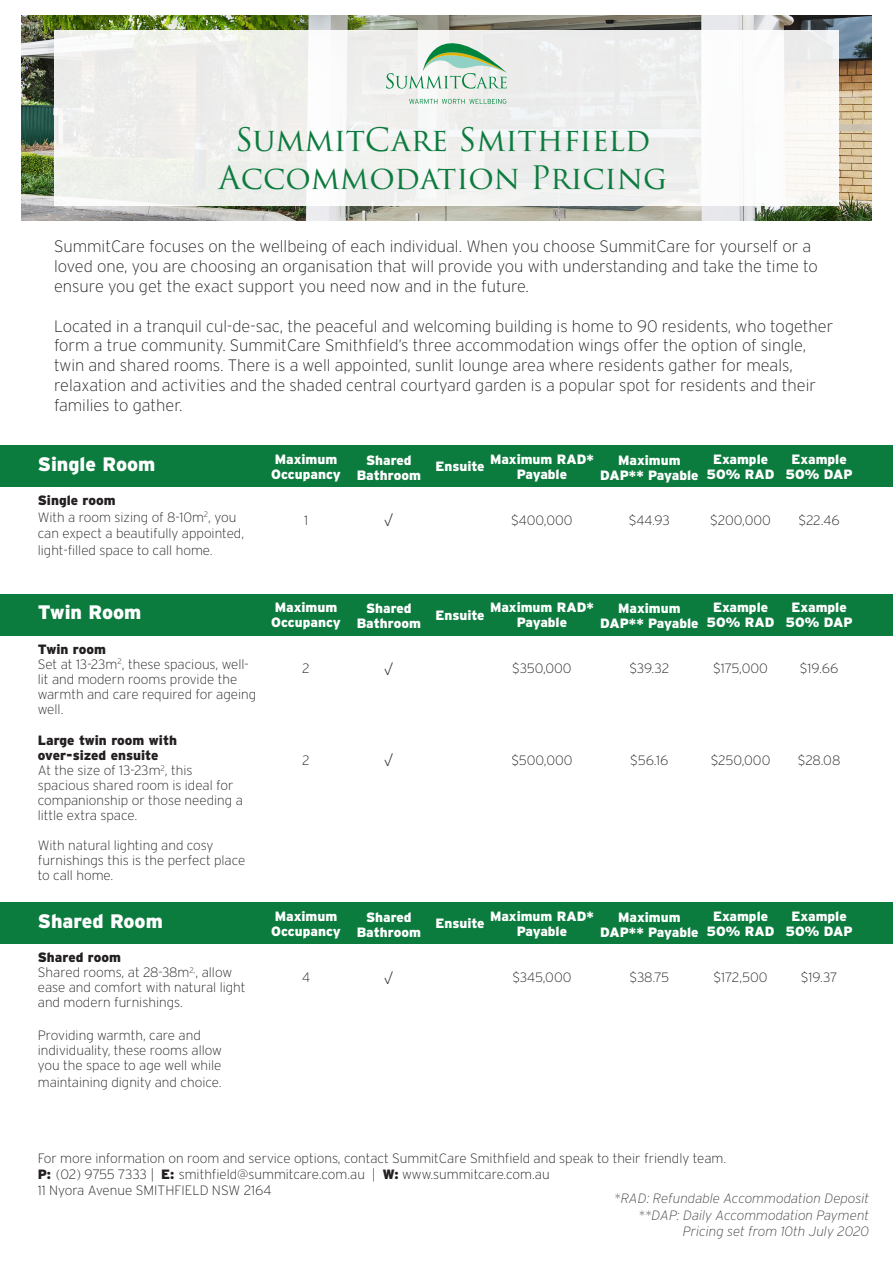
<style>
.page{position:relative;width:893px;height:1263px;background:#fff}
.page>*{position:absolute;margin:0;border:0;box-sizing:border-box;transform-origin:0 0}
.t1{font:31.5px "Trajan Pro 3";color:#0c7b3e}
.t2{font:900 19.5px "Interstate";color:#fff}
.t3{font:200 18px "Interstate";color:#231f20}
.t4{font:200 16.5px/19.8px "Interstate";color:#231f20}
.t5{font:200 13.5px/15px "Interstate";color:#231f20}
.t6{font:900 13.5px/15px "Interstate";color:#fff;text-align:center}
.t7{font:italic 200 13.5px "Interstate";color:#434343}
.t8{font:900 13.5px "Interstate";color:#231f20}
.s1{font-weight:900}
</style>
<div class="page">
<img style="left:22px;top:15px;width:849px;height:205px">
<div style="left:54px;top:30px;width:785px;height:175px;background:linear-gradient(to bottom,#f1f1f0,#f2f3f1)"></div>
<svg style="left:409px;top:99px;width:97px;height:5px"></svg>
<svg style="left:386px;top:36px;width:121px;height:53px"></svg>
<div style="left:0;top:445px;width:893px;height:42px;background:#0c7b3e"></div>
<div style="left:0;top:594px;width:893px;height:41px;background:#0c7b3e"></div>
<div style="left:0;top:903px;width:893px;height:41px;background:#0c7b3e"></div>
<p class="t1" style="left:235px;top:118px;width:417px">SummitCare Smithfield</p>
<p class="t1" style="left:218px;top:156px;width:450px">Accommodation Pricing</p>
<p class="t4" style="left:54px;top:237px;width:765px">SummitCare focuses on the wellbeing of each individual. When you choose SummitCare for yourself or a loved one, you are choosing an organisation that will provide you with understanding and take the time to ensure you get the exact support you need now and in the future.</p>
<p class="t4" style="left:54px;top:316px;width:781px">Located in a tranquil cul-de-sac, the peaceful and welcoming building is home to 90 residents, who together form a true community. SummitCare Smithfield’s three accommodation wings offer the option of single, twin and shared rooms. There is a well appointed, sunlit lounge area where residents gather for meals, relaxation and activities and the shaded central courtyard garden is a popular spot for residents and their families to gather.</p>
<p class="t2" style="left:38px;top:452px;width:119px">Single Room</p>
<p class="t6" style="left:275px;top:451px;width:64px">Maximum</p>
<p class="t6" style="left:271px;top:466px;width:71px">Occupancy</p>
<p class="t6" style="left:357px;top:452px;width:66px">Shared<br>Bathroom</p>
<p class="t6" style="left:435px;top:459px;width:51px">Ensuite</p>
<p class="t6" style="left:490px;top:451px;width:105px">Maximum RAD*<br>Payable</p>
<p class="t6" style="left:600px;top:452px;width:100px">Maximum<br>DAP** Payable</p>
<p class="t6" style="left:707px;top:451px;width:69px">Example<br>50% RAD</p>
<p class="t6" style="left:786px;top:451px;width:69px">Example<br>50% DAP</p>
<p class="t8" style="left:38px;top:493px;width:79px">Single room</p>
<p class="t5" style="left:38px;top:509px;width:208px;line-height:16.5px">With a room sizing of 8-10m<sup>2</sup>, you can expect a beautifully appointed, light-filled space to call home.</p>
<p class="t5" style="left:304px;top:512px;width:5px">1</p>
<p class="t3" style="left:384px;top:510px;width:11px">√</p>
<p class="t5" style="left:511px;top:512px;width:63px">$400,000</p>
<p class="t5" style="left:629px;top:512px;width:43px">$44.93</p>
<p class="t5" style="left:710px;top:512px;width:62px">$200,000</p>
<p class="t5" style="left:798px;top:512px;width:43px">$22.46</p>
<p class="t2" style="left:38px;top:601px;width:105px">Twin Room</p>
<p class="t6" style="left:275px;top:600px;width:64px">Maximum</p>
<p class="t6" style="left:271px;top:615px;width:71px">Occupancy</p>
<p class="t6" style="left:357px;top:601px;width:66px">Shared<br>Bathroom</p>
<p class="t6" style="left:435px;top:607px;width:51px">Ensuite</p>
<p class="t6" style="left:490px;top:600px;width:105px">Maximum RAD*<br>Payable</p>
<p class="t6" style="left:600px;top:601px;width:100px">Maximum<br>DAP** Payable</p>
<p class="t6" style="left:707px;top:600px;width:69px">Example<br>50% RAD</p>
<p class="t6" style="left:786px;top:600px;width:69px">Example<br>50% DAP</p>
<p class="t8" style="left:38px;top:641px;width:70px">Twin room</p>
<p class="t5" style="left:38px;top:656px;width:220px">Set at 13-23m<sup>2</sup>, these spacious, well&shy;lit and modern rooms provide the warmth and care required for ageing well.</p>
<p class="t8" style="left:38px;top:733px;width:141px">Large twin room with</p>
<p class="t8" style="left:38px;top:748px;width:122px">over-sized ensuite</p>
<p class="t5" style="left:38px;top:763px;width:207px">At the size of 13-23m<sup>2</sup>, this spacious shared room is ideal for companionship or those needing a little extra space.</p>
<p class="t5" style="left:38px;top:838px;width:209px">With natural lighting and cosy furnishings this is the perfect place to call home.</p>
<p class="t5" style="left:302px;top:661px;width:9px">2</p>
<p class="t3" style="left:384px;top:659px;width:11px">√</p>
<p class="t5" style="left:512px;top:661px;width:61px">$350,000</p>
<p class="t5" style="left:629px;top:661px;width:41px">$39.32</p>
<p class="t5" style="left:713px;top:661px;width:56px">$175,000</p>
<p class="t5" style="left:800px;top:661px;width:40px">$19.66</p>
<p class="t5" style="left:302px;top:752px;width:9px">2</p>
<p class="t3" style="left:384px;top:750px;width:11px">√</p>
<p class="t5" style="left:511px;top:752px;width:63px">$500,000</p>
<p class="t5" style="left:630px;top:752px;width:40px">$56.16</p>
<p class="t5" style="left:711px;top:752px;width:61px">$250,000</p>
<p class="t5" style="left:798px;top:752px;width:44px">$28.08</p>
<p class="t2" style="left:38px;top:910px;width:127px">Shared Room</p>
<p class="t6" style="left:275px;top:908px;width:64px">Maximum</p>
<p class="t6" style="left:271px;top:923px;width:71px">Occupancy</p>
<p class="t6" style="left:357px;top:909px;width:66px">Shared<br>Bathroom</p>
<p class="t6" style="left:435px;top:916px;width:51px">Ensuite</p>
<p class="t6" style="left:490px;top:908px;width:105px">Maximum RAD*<br>Payable</p>
<p class="t6" style="left:600px;top:909px;width:100px">Maximum<br>DAP** Payable</p>
<p class="t6" style="left:707px;top:908px;width:69px">Example<br>50% RAD</p>
<p class="t6" style="left:786px;top:908px;width:69px">Example<br>50% DAP</p>
<p class="t8" style="left:38px;top:950px;width:85px">Shared room</p>
<p class="t5" style="left:38px;top:965px;width:209px">Shared rooms, at 28-38m<sup>2,</sup>, allow ease and comfort with natural light and modern furnishings.</p>
<p class="t5" style="left:38px;top:1028px;width:186px">Providing warmth, care and individuality, these rooms allow you the space to age well while</p>
<p class="t5" style="left:38px;top:1074px;width:185px">maintaining dignity and choice.</p>
<p class="t5" style="left:302px;top:969px;width:10px">4</p>
<p class="t3" style="left:384px;top:967px;width:11px">√</p>
<p class="t5" style="left:512px;top:969px;width:61px">$345,000</p>
<p class="t5" style="left:629px;top:969px;width:41px">$38.75</p>
<p class="t5" style="left:713px;top:969px;width:56px">$172,500</p>
<p class="t5" style="left:801px;top:969px;width:38px">$19.37</p>
<p class="t5" style="left:38px;top:1151px;width:690px">For more information on room and service options, contact SummitCare Smithfield and speak to their friendly team.</p>
<p class="t5" style="left:38px;top:1167px;width:513px"><span class="s1">P:</span> (02) 9755 7333 | <span class="s1">E:</span> smithfield@summitcare.com.au | <span class="s1">W:</span> www.summitcare.com.au</p>
<p class="t5" style="left:38px;top:1183px;width:235px">11 Nyora Avenue SMITHFIELD NSW 2164</p>
<p class="t7" style="left:614px;top:1191px;width:256px">*RAD: Refundable Accommodation Deposit</p>
<p class="t7" style="left:638px;top:1207px;width:232px">**DAP: Daily Accommodation Payment</p>
<p class="t7" style="left:683px;top:1224px;width:188px">Pricing set from 10th July 2020</p>
</div>
